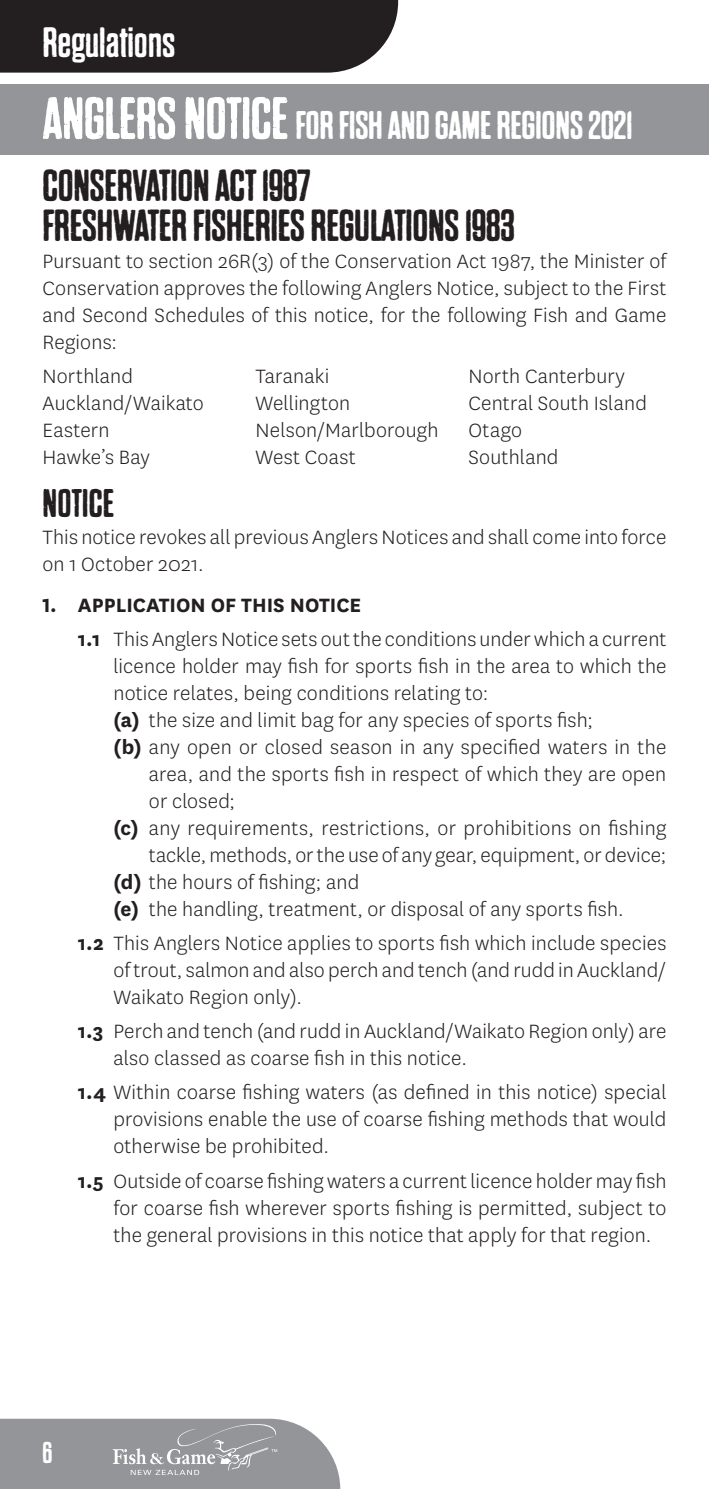
<style>
.page{position:relative;width:709px;height:1489px;background:#fff}
.page>*{position:absolute;margin:0;border:0;box-sizing:border-box;transform-origin:0 0}
.t1{font:45px/40px "Dharma Gothic P";letter-spacing:-.01em;color:#231f20}
.Headers{font:42.5px "Dharma Gothic P";color:#fff}
.Heading_1{font:40px "Dharma Gothic P";letter-spacing:-.01em;color:#fff}
.Heading_1-2{font:40px "Dharma Gothic P";color:#231f20}
.t2{font:30px "Dharma Gothic P";color:#fff}
.Numbered_Sub-clauses{font:300 22.5px/27px "National";letter-spacing:.01em;color:#231f20;text-align:justify}
.Body_1{font:300 22.5px/27px "National";letter-spacing:.005em;color:#231f20;text-align:justify}
.Clause_sub_heading{font:700 22.5px "National";color:#231f20}
.s1{font-size:60px}
.s2{font-weight:700}
</style>
<div class="page">
<div style="left:0;top:0;width:398px;height:73px;background:#231f20"></div>
<hr style="left:708px;top:253px;width:1px;height:101px;background:#939598">
<div style="left:0;top:84px;width:709px;height:70px;background:#939598"></div>
<svg style="left:0;top:1418px;width:340px;height:70px;background:#9c9ea0"></svg>
<p class="Headers" style="left:43px;top:20px;width:134px">Regulations</p>
<p class="Heading_1" style="left:43px;top:105px;width:591px"><span class="s1">ANGLERS NOTICE</span> FOR FISH AND GAME REGIONS 2021</p>
<p class="t1" style="left:43px;top:165px;width:474px">CONSERVATION ACT 1987<br>FRESHWATER FISHERIES REGULATIONS 1983</p>
<p class="Body_1" style="left:43px;top:247px;width:625px">Pursuant to section 26R(3) of the Conservation Act 1987, the Minister of Conservation approves the following Anglers Notice, subject to the First and Second Schedules of this notice, for the following Fish and Game Regions:</p>
<p class="Body_1" style="left:43px;top:362px;width:92px">Northland</p>
<p class="Body_1" style="left:43px;top:389px;width:163px">Auckland/Waikato</p>
<p class="Body_1" style="left:43px;top:416px;width:69px">Eastern</p>
<p class="Body_1" style="left:43px;top:443px;width:109px">Hawke’s Bay</p>
<p class="Body_1" style="left:255px;top:362px;width:75px">Taranaki</p>
<p class="Body_1" style="left:255px;top:389px;width:96px">Wellington</p>
<p class="Body_1" style="left:255px;top:416px;width:184px">Nelson/Marlborough</p>
<p class="Body_1" style="left:255px;top:443px;width:102px">West Coast</p>
<p class="Body_1" style="left:468px;top:362px;width:158px">North Canterbury</p>
<p class="Body_1" style="left:468px;top:389px;width:180px">Central South Island</p>
<p class="Body_1" style="left:468px;top:416px;width:55px">Otago</p>
<p class="Body_1" style="left:468px;top:443px;width:91px">Southland</p>
<p class="Heading_1-2" style="left:43px;top:482px;width:73px">NOTICE</p>
<p class="Body_1" style="left:43px;top:522px;width:625px">This notice revokes all previous Anglers Notices and shall come into force on 1 October 2021.</p>
<p class="Clause_sub_heading" style="left:43px;top:589px;width:320px">1. APPLICATION OF THIS NOTICE</p>
<p class="Numbered_Sub-clauses" style="left:113px;top:625px;width:554px;text-indent:-35px"><span class="s2">1.1</span> This Anglers Notice sets out the conditions under which a current licence holder may fish for sports fish in the area to which the notice relates, being conditions relating to:</p>
<p class="Numbered_Sub-clauses" style="left:113px;top:706px;width:481px"><span class="s2">(a)</span> the size and limit bag for any species of sports fish;</p>
<p class="Numbered_Sub-clauses" style="left:149px;top:733px;width:519px;text-indent:-35px"><span class="s2">(b)</span> any open or closed season in any specified waters in the area, and the sports fish in respect of which they are open or closed;</p>
<p class="Numbered_Sub-clauses" style="left:113px;top:814px;width:554px;text-align:right"><span class="s2">(c)</span> any requirements, restrictions, or prohibitions on fishing tackle, methods, or the use of any gear, equipment, or device;</p>
<p class="Numbered_Sub-clauses" style="left:113px;top:868px;width:247px"><span class="s2">(d)</span> the hours of fishing; and</p>
<p class="Numbered_Sub-clauses" style="left:113px;top:895px;width:511px"><span class="s2">(e)</span> the handling, treatment, or disposal of any sports fish.</p>
<p class="Numbered_Sub-clauses" style="left:113px;top:929px;width:554px;text-indent:-35px"><span class="s2">1.2</span> This Anglers Notice applies to sports fish which include species of trout, salmon and also perch and tench (and rudd in Auckland/ Waikato Region only).</p>
<p class="Numbered_Sub-clauses" style="left:113px;top:1017px;width:554px;text-indent:-35px"><span class="s2">1.3</span> Perch and tench (and rudd in Auckland/Waikato Region only) are also classed as coarse fish in this notice.</p>
<p class="Numbered_Sub-clauses" style="left:113px;top:1078px;width:554px;text-indent:-35px"><span class="s2">1.4</span> Within coarse fishing waters (as defined in this notice) special provisions enable the use of coarse fishing methods that would otherwise be prohibited.</p>
<p class="Numbered_Sub-clauses" style="left:113px;top:1166px;width:554px;text-indent:-35px"><span class="s2">1.5</span> Outside of coarse fishing waters a current licence holder may fish for coarse fish wherever sports fishing is permitted, subject to the general provisions in this notice that apply for that region.</p>
<h3 class="t2" style="left:43px;top:1437px;width:11px">6</h3>
</div>
